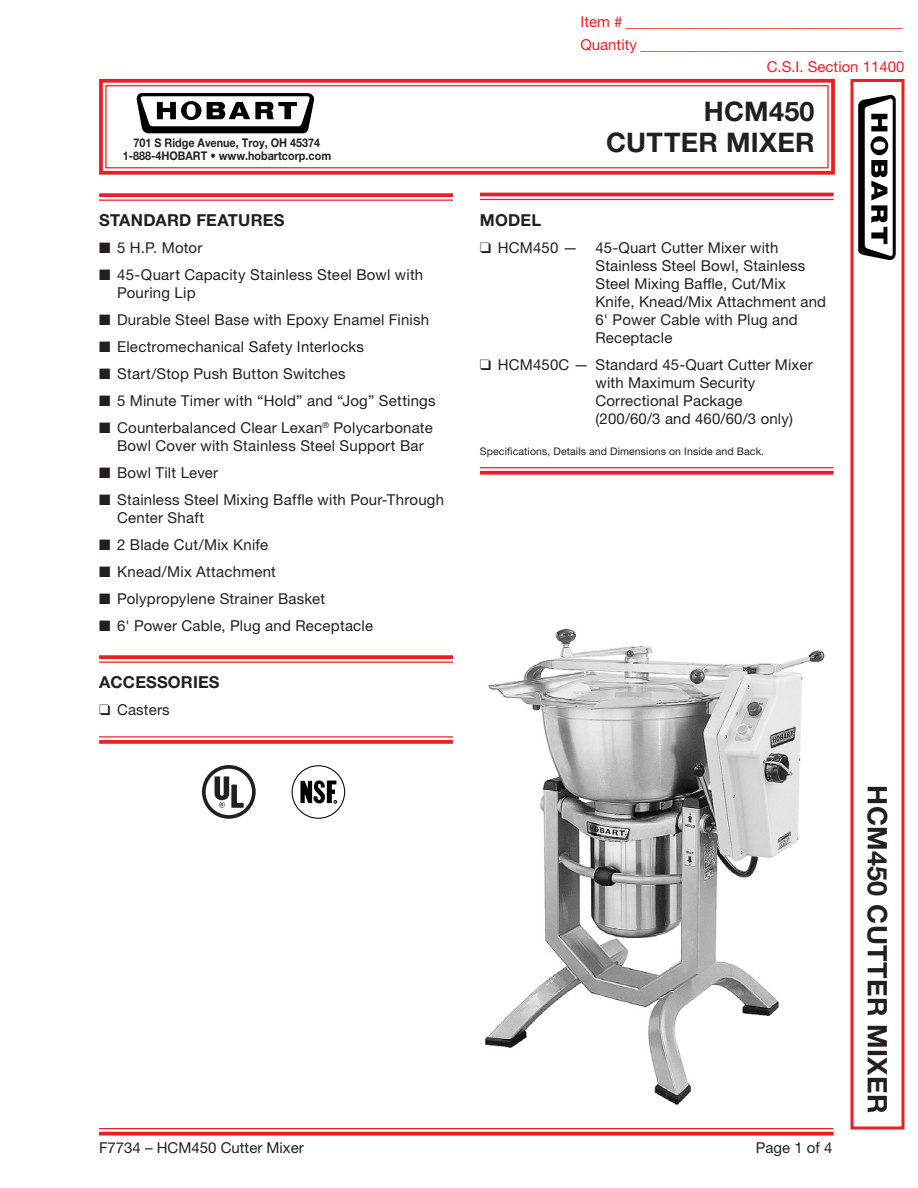
<style>
.page{position:relative;width:918px;height:1188px;background:#fff}
.page>*{position:absolute;margin:0;border:0;box-sizing:border-box;transform-origin:0 0}
.t1{font:700 27px "Helvetica Neue LT Std";letter-spacing:.01em;color:#231f20}
.t2{font:700 16.5px "Helvetica Neue LT Std";letter-spacing:.01em;color:#231f20}
.t3{font:15px/18px "Helvetica Neue LT Std";letter-spacing:.01em;color:#231f20}
.t4{font:15px/22.5px "Helvetica Neue LT Std";color:#ee1d23;text-align:right}
.t5{font:700 12px "Helvetica Neue LT Std";color:#231f20;scale:.9 1}
.t6{font:10.5px "Helvetica Neue LT Std";letter-spacing:.01em;color:#231f20}
</style>
<div class="page">
<svg style="left:99px;top:78px;width:736px;height:97px"></svg>
<div style="left:105px;top:85px;width:724px;height:83px;border:1px solid #ee1d23"></div>
<div style="left:850px;top:79px;width:54px;height:1051px;border:3px solid #ee1d23"></div>
<hr style="left:99px;top:1128px;width:735px;height:1px;background:#ee1d23">
<svg style="left:99px;top:1132px;width:735px;height:4px;background:#f0393e"></svg>
<svg style="left:858px;top:95px;width:38px;height:165px"></svg>
<svg style="left:137px;top:93px;width:177px;height:40px"></svg>
<svg style="left:99px;top:193px;width:354px;height:4px"></svg>
<hr style="left:99px;top:200px;width:354px;height:1px;background:#ee1d23">
<svg style="left:99px;top:655px;width:354px;height:4px"></svg>
<hr style="left:99px;top:662px;width:354px;height:1px;background:#ee1d23">
<hr style="left:99px;top:736px;width:354px;height:2px;background:#ee1d23">
<svg style="left:99px;top:740px;width:354px;height:4px"></svg>
<hr style="left:480px;top:193px;width:354px;height:3px;background:#ee1d23">
<hr style="left:480px;top:199px;width:354px;height:1px;background:#ee1d23">
<hr style="left:480px;top:467px;width:354px;height:1px;background:#ee1d23">
<svg style="left:480px;top:471px;width:354px;height:4px"></svg>
<div style="left:292px;top:765px;width:53px;height:54px;border:1px solid #000;border-radius:50%"></div>
<svg style="left:300px;top:780px;width:37px;height:24px"></svg>
<svg style="left:202px;top:765px;width:54px;height:54px"></svg>
<div style="left:206px;top:769px;width:46px;height:46px;background:#fff;border-radius:50%"></div>
<svg style="left:215px;top:776px;width:29px;height:32px"></svg>
<img style="left:485px;top:628px;width:340px;height:477px">
<p class="t4" style="left:580px;top:10px;width:325px">Item # _____________________________________<br>Quantity ___________________________________<br>C.S.I. Section 11400</p>
<h1 class="t1" style="left:704px;top:94px;width:112px">HCM450</h1>
<p class="t5" style="left:134px;top:135px;width:209px">701 S Ridge Avenue, Troy, OH 45374</p>
<h1 class="t1" style="left:606px;top:126px;width:210px">CUTTER MIXER</h1>
<p class="t5" style="left:123px;top:148px;width:233px">1-888-4HOBART • www.hobartcorp.com</p>
<p class="t2" style="left:99px;top:210px;width:187px">STANDARD FEATURES</p>
<p class="t3" style="left:99px;top:239px;width:105px">■ 5 H.P. Motor</p>
<p class="t3" style="left:117px;top:266px;width:308px;text-indent:-18px">■ 45-Quart Capacity Stainless Steel Bowl with<br>Pouring Lip</p>
<p class="t3" style="left:99px;top:311px;width:332px">■ Durable Steel Base with Epoxy Enamel Finish</p>
<p class="t3" style="left:99px;top:338px;width:266px">■ Electromechanical Safety Interlocks</p>
<p class="t3" style="left:99px;top:365px;width:248px">■ Start/Stop Push Button Switches</p>
<p class="t3" style="left:99px;top:392px;width:338px">■ 5 Minute Timer with “Hold” and “Jog” Settings</p>
<p class="t3" style="left:117px;top:419px;width:317px;text-indent:-18px">■ Counterbalanced Clear Lexan<sup>®</sup> Polycarbonate<br>Bowl Cover with Stainless Steel Support Bar</p>
<p class="t3" style="left:99px;top:464px;width:121px">■ Bowl Tilt Lever</p>
<p class="t3" style="left:117px;top:491px;width:329px;text-indent:-18px">■ Stainless Steel Mixing Baffle with Pour-Through<br>Center Shaft</p>
<p class="t3" style="left:99px;top:536px;width:171px">■ 2 Blade Cut/Mix Knife</p>
<p class="t3" style="left:99px;top:563px;width:178px">■ Knead/Mix Attachment</p>
<p class="t3" style="left:99px;top:590px;width:228px">■ Polypropylene Strainer Basket</p>
<p class="t3" style="left:99px;top:617px;width:276px">■ 6' Power Cable, Plug and Receptacle</p>
<p class="t2" style="left:99px;top:672px;width:122px">ACCESSORIES</p>
<p class="t3" style="left:99px;top:701px;width:72px">❑ Casters</p>
<p class="t2" style="left:480px;top:210px;width:63px">MODEL</p>
<p class="t3" style="left:595px;top:238px;width:232px;text-indent:-116px">❑ HCM450 — 45-Quart Cutter Mixer with<br>Stainless Steel Bowl, Stainless<br>Steel Mixing Baffle, Cut/Mix<br>Knife, Knead/Mix Attachment and<br>6' Power Cable with Plug and<br>Receptacle</p>
<p class="t3" style="left:595px;top:355px;width:219px;text-indent:-116px">❑ HCM450C — Standard 45-Quart Cutter Mixer with Maximum Security<br>Correctional Package<br>(200/60/3 and 460/60/3 only)</p>
<p class="t6" style="left:480px;top:445px;width:286px">Specifications, Details and Dimensions on Inside and Back.</p>
<p class="t3" style="left:99px;top:1139px;width:206px">F7734 – HCM450 Cutter Mixer</p>
<p class="t3" style="left:756px;top:1139px;width:78px">Page 1 of 4</p>
<h1 class="t1" style="left:894px;top:785px;width:329px;rotate:90deg">HCM450 CUTTER MIXER</h1>
</div>
